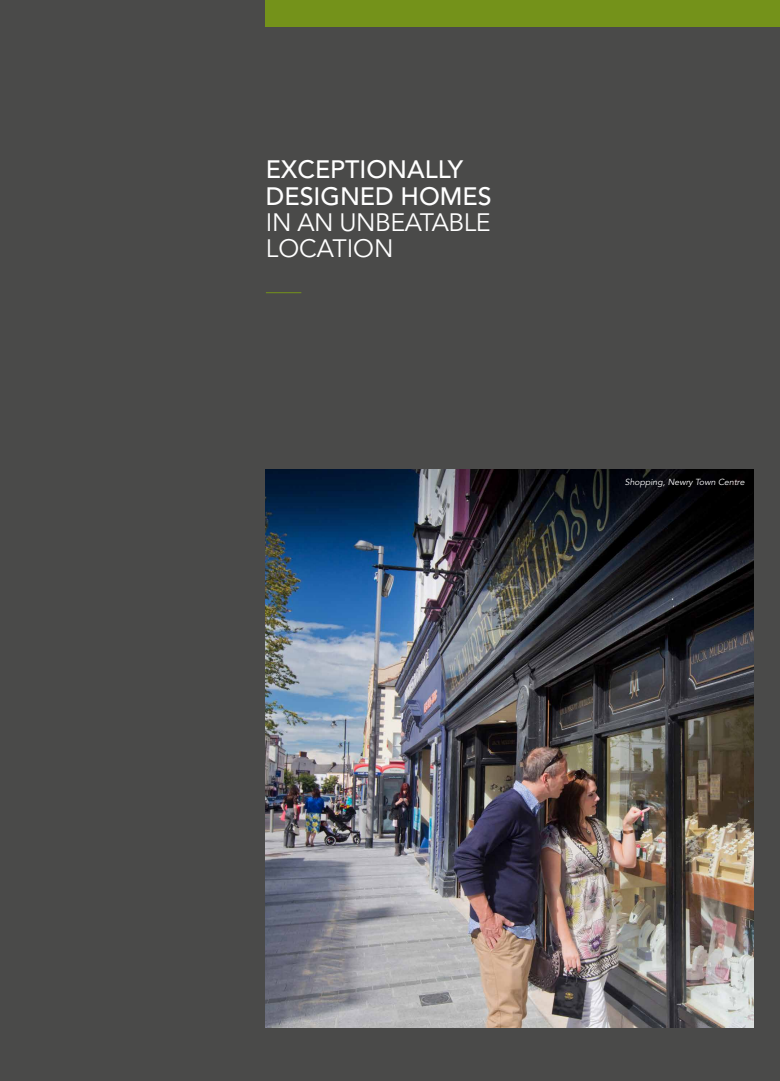
<style>
.page{position:relative;width:780px;height:1081px;background:#4a4a49}
.page>*{position:absolute;margin:0;border:0;box-sizing:border-box;transform-origin:0 0}
.t1{font:500 25px/26.2px "Avenir LT Std";color:#fff}
.t2{font:25px/26.2px "Avenir LT Std";letter-spacing:-.02em;color:#fff}
.t3{font:italic 8.75px "Avenir LT Std";color:#fff}
</style>
<div class="page">
<hr style="left:266px;top:292px;width:35px;height:1px;background:#74921a">
<img style="left:266px;top:469px;width:487px;height:559px">
<hr style="left:779px;top:469px;width:1px;height:266px;background:#fff">
<hr style="left:779px;top:762px;width:1px;height:266px;background:#fff">
<div style="left:266px;top:0;width:514px;height:27px;background:#74921a"></div>
<p class="t1" style="left:266px;top:157px;width:227px">EXCEPTIONALLY<br>DESIGNED HOMES</p>
<p class="t2" style="left:266px;top:210px;width:226px">IN AN UNBEATABLE<br>LOCATION</p>
<p class="t3" style="left:625px;top:477px;width:121px">Shopping, Newry Town Centre</p>
</div>
